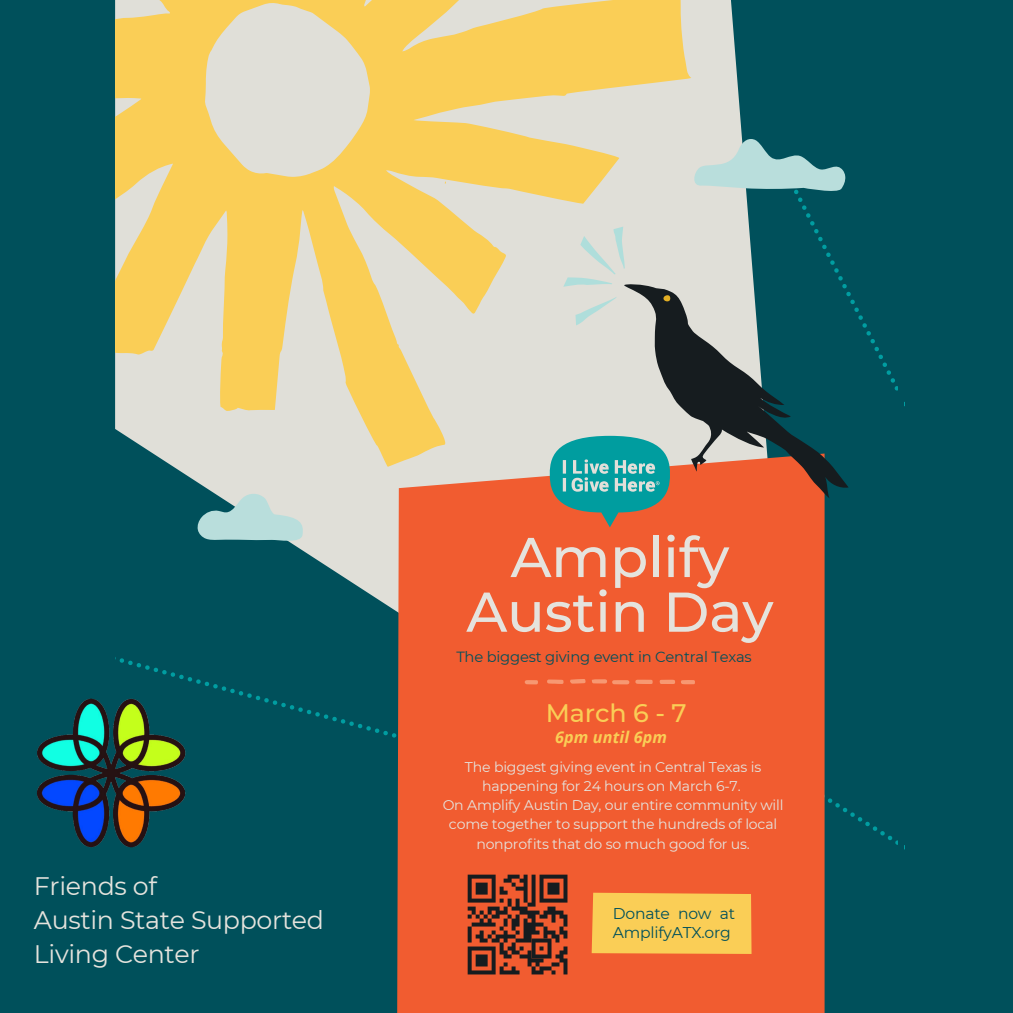
<style>
.page{position:relative;width:1013px;height:1013px;background:#fff}
.page>*{position:absolute;margin:0;border:0;box-sizing:border-box;transform-origin:0 0}
.t1{font:500 55.88px/54.6px "Montserrat";letter-spacing:-.005em;color:#e5e3dd;text-align:center}
.t2{font:25.25px "Montserrat";letter-spacing:-.015em;color:#e5e3dd}
.t3{font:500 25.25px "Montserrat";letter-spacing:-.005em;color:#face56}
.t4{font:italic 700 16.12px "Open Sans";letter-spacing:.01em;color:#face56}
.t5{font:15.5px/19.1px "Montserrat";letter-spacing:-.015em;color:#00505b}
.t6{font:14.75px "Montserrat";letter-spacing:-.015em;color:#00505b}
.t7{font:14px/19.1px "Montserrat";letter-spacing:-.015em;color:#e5e3dd;text-align:center}
</style>
<div class="page">
<div style="left:0;top:0;width:1012px;height:1012px;background:#00505b"></div>
<svg style="left:115px;top:0;width:639px;height:738px"></svg>
<div style="left:397px;top:467px;width:427px;height:545px;background:#f15c30"></div>
<svg style="left:115px;top:0;width:577px;height:467px;background:#ebd79c"></svg>
<svg style="left:549px;top:436px;width:121px;height:91px;background:#609388"></svg>
<svg style="left:575px;top:297px;width:42px;height:28px"></svg>
<svg style="left:563px;top:226px;width:62px;height:61px;background:#d6ded8"></svg>
<svg style="left:624px;top:283px;width:224px;height:215px"></svg>
<div style="left:663px;top:295px;width:7px;height:6px;background:#e3af24;border-radius:3px"></div>
<svg style="left:197px;top:492px;width:107px;height:52px"></svg>
<svg style="left:635px;top:679px;width:17px;height:5px"></svg>
<svg style="left:547px;top:679px;width:16px;height:5px"></svg>
<svg style="left:570px;top:679px;width:59px;height:5px"></svg>
<svg style="left:659px;top:679px;width:36px;height:5px"></svg>
<svg style="left:524px;top:680px;width:14px;height:4px"></svg>
<svg style="left:690px;top:137px;width:155px;height:57px"></svg>
<div style="left:591px;top:892px;width:160px;height:61px;background:#face56"></div>
<svg style="left:467px;top:874px;width:100px;height:100px;background:#863c27"></svg>
<img style="left:37px;top:697px;width:152px;height:151px">
<p class="t2" style="left:34px;top:870px;width:124px">Friends of</p>
<p class="t2" style="left:34px;top:904px;width:291px">Austin State Supported</p>
<p class="t2" style="left:34px;top:938px;width:167px">Living Center</p>
<p class="t1" style="left:466px;top:529px;width:309px">Amplify<br>Austin Day</p>
<p class="t6" style="left:456px;top:648px;width:297px">The biggest giving event in Central Texas</p>
<p class="t3" style="left:545px;top:697px;width:142px">March 6 - 7</p>
<p class="t4" style="left:555px;top:725px;width:114px">6pm until 6pm</p>
<p class="t7" style="left:465px;top:757px;width:298px">The biggest giving event in Central Texas is happening for 24 hours on March 6-7.</p>
<p class="t7" style="left:442px;top:795px;width:342px">On Amplify Austin Day, our entire community will come together to support the hundreds of local nonprofits that do so much good for us.</p>
<p class="t5" style="left:613px;top:903px;width:124px">Donate now at<br>AmplifyATX.org</p>
</div>
